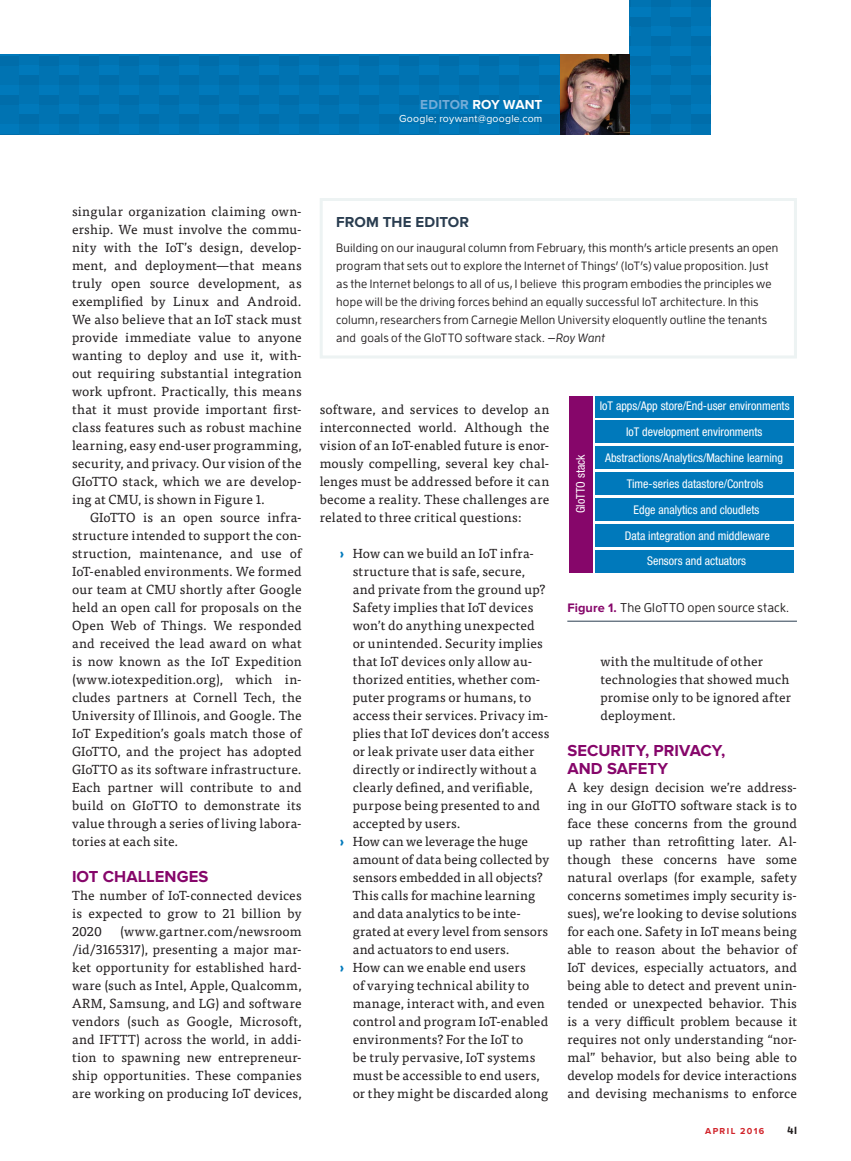
<style>
.page{position:relative;width:851px;height:1161px;background:#fff}
.page>*{position:absolute;margin:0;border:0;box-sizing:border-box;transform-origin:0 0}
.t1{font:700 16.5px/18px "Proxima Nova";letter-spacing:.005em;color:#86066a}
.t2{font:700 15px "Proxima Nova";letter-spacing:.01em;color:#2a3d50}
.t3{font:700 13.5px "Proxima Nova";color:#fff}
.t4{font:13.2px/18px "Tisa Pro";letter-spacing:.015em;color:#231f20;text-align:justify}
.t5{font:500 12.75px "Enzo OT";letter-spacing:.015em;color:#231f20}
.t6{font:500 12px/18px "Enzo OT";letter-spacing:.015em;color:#231f20}
.t7{font:condensed 12px/26px "Helvetica Neue LT Std";color:#fff;text-align:center}
.t8{font:10.5px "Proxima Nova";letter-spacing:.02em;color:#fff}
.t9{font:700 10.5px "Enzo OT";color:#231f20}
.t10{font:700 9px "Proxima Nova";letter-spacing:.155em;color:#d1232a}
.s1{color:#74acd8}
.s2{font-style:italic}
.s3{font-weight:700;color:#0079bb}
.s4{font-family:"Proxima Nova";font-weight:700;color:#86066a}
</style>
<div class="page">
<div style="left:0;top:54px;width:639px;height:81px;background:#0073b2"></div>
<div style="left:629px;top:0;width:41px;height:135px;background:#0073b2"></div>
<div style="left:670px;top:0;width:40px;height:135px;background:#0073b2"></div>
<img style="left:560px;top:54px;width:69px;height:81px">
<div style="left:568px;top:396px;width:24px;height:177px;background:#86066a"></div>
<div style="left:595px;top:396px;width:198px;height:21px;background:#0079bb"></div>
<div style="left:595px;top:420px;width:198px;height:23px;background:#0079bb"></div>
<div style="left:595px;top:447px;width:198px;height:22px;background:#0079bb"></div>
<div style="left:595px;top:472px;width:198px;height:23px;background:#0079bb"></div>
<div style="left:595px;top:498px;width:198px;height:23px;background:#0079bb"></div>
<div style="left:595px;top:525px;width:198px;height:22px;background:#0079bb"></div>
<div style="left:595px;top:550px;width:198px;height:23px;background:#0079bb"></div>
<hr style="left:567px;top:621px;width:229px;height:1px;background:#2a3d50">
<div style="left:320px;top:198px;width:476px;height:160px;border:3px solid #edf3f3"></div>
<p class="t3" style="left:420px;top:97px;width:124px"><span class="s1">EDITOR</span> ROY WANT</p>
<p class="t8" style="left:399px;top:112px;width:145px">Google; roywant@google.com</p>
<p class="t4" style="left:72px;top:202px;width:231px">singular organization claiming own&shy;ership. We must involve the commu&shy;nity with the IoT’s design, develop&shy;ment, and deployment—that means truly open source development, as exemplified by Linux and Android.<br>We also believe that an IoT stack must provide immediate value to anyone wanting to deploy and use it, with&shy;out requiring substantial integration work upfront. Practically, this means that it must provide important first&shy;class features such as robust machine learning, easy end-user programming, security, and privacy. Our vision of the GIoTTO stack, which we are develop&shy;ing at CMU, is shown in Figure 1.</p>
<p class="t4" style="left:72px;top:507px;width:231px;text-indent:18px">GIoTTO is an open source infra&shy;structure intended to support the con&shy;struction, maintenance, and use of IoT-enabled environments. We formed our team at CMU shortly after Google held an open call for proposals on the Open Web of Things. We responded and received the lead award on what is now known as the IoT Expedition (www.iotexpedition.org), which in&shy;cludes partners at Cornell Tech, the University of Illinois, and Google. The IoT Expedition’s goals match those of GIoTTO, and the project has adopted GIoTTO as its software infrastructure.<br>Each partner will contribute to and build on GIoTTO to demonstrate its value through a series of living labora&shy;tories at each site.</p>
<p class="t1" style="left:72px;top:868px;width:138px">IOT CHALLENGES</p>
<p class="t4" style="left:72px;top:886px;width:231px">The number of IoT-connected devices is expected to grow to 21 billion by 2020</p>
<p class="t4" style="left:72px;top:922px;width:231px;text-indent:48px">(www.gartner.com/newsroom /id/3165317), presenting a major mar&shy;ket opportunity for established hard&shy;ware (such as Intel, Apple, Qualcomm, ARM, Samsung, and LG) and software vendors (such as Google, Microsoft, and IFTTT) across the world, in addi&shy;tion to spawning new entrepreneur&shy;ship opportunities. These companies are working on producing IoT devices,</p>
<p class="t2" style="left:336px;top:213px;width:134px">FROM THE EDITOR</p>
<p class="t6" style="left:336px;top:239px;width:443px">Building on our inaugural column from February, this month’s article presents an open program that sets out to explore the Internet of Things’ (IoT’s) value proposition. Just as the Internet belongs to all of us, I believe this program embodies the principles we hope will be the driving forces behind an equally successful IoT architecture. In this column, researchers from Carnegie Mellon University eloquently outline the tenants and goals of the GIoTTO software stack. —<span class="s2">Roy Want</span></p>
<p class="t4" style="left:319px;top:400px;width:231px">software, and services to develop an interconnected world. Although the vision of an IoT-enabled future is enor&shy;mously compelling, several key chal&shy;lenges must be addressed before it can become a reality. These challenges are related to three critical questions:</p>
<p class="t4" style="left:339px;top:544px;width:196px"><span class="s3">›</span> How can we build an IoT infra-</p>
<p class="t4" style="left:353px;top:561px;width:174px">structure that is safe, secure,</p>
<p class="t4" style="left:353px;top:579px;width:194px">and private from the ground up?</p>
<p class="t4" style="left:353px;top:597px;width:182px">Safety implies that IoT devices</p>
<p class="t4" style="left:353px;top:615px;width:183px">won’t do anything unexpected</p>
<p class="t4" style="left:353px;top:633px;width:192px">or unintended. Security implies</p>
<p class="t4" style="left:353px;top:651px;width:181px">that IoT devices only allow au-</p>
<p class="t4" style="left:353px;top:669px;width:189px">thorized entities, whether com-</p>
<p class="t4" style="left:353px;top:687px;width:180px">puter programs or humans, to</p>
<p class="t4" style="left:353px;top:705px;width:197px">access their services. Privacy im-</p>
<p class="t4" style="left:353px;top:723px;width:198px">plies that IoT devices don’t access</p>
<p class="t4" style="left:353px;top:741px;width:183px">or leak private user data either</p>
<p class="t4" style="left:353px;top:759px;width:186px">directly or indirectly without a</p>
<p class="t4" style="left:353px;top:777px;width:181px">clearly defined, and verifiable,</p>
<p class="t4" style="left:353px;top:795px;width:189px">purpose being presented to and</p>
<p class="t4" style="left:353px;top:813px;width:109px">accepted by users.</p>
<p class="t4" style="left:339px;top:831px;width:190px"><span class="s3">›</span> How can we leverage the huge</p>
<p class="t4" style="left:353px;top:849px;width:198px">amount of data being collected by</p>
<p class="t4" style="left:353px;top:867px;width:192px">sensors embedded in all objects?</p>
<p class="t4" style="left:353px;top:885px;width:184px">This calls for machine learning</p>
<p class="t4" style="left:353px;top:903px;width:170px">and data analytics to be inte-</p>
<p class="t4" style="left:353px;top:921px;width:197px">grated at every level from sensors</p>
<p class="t4" style="left:353px;top:939px;width:158px">and actuators to end users.</p>
<p class="t4" style="left:339px;top:957px;width:188px"><span class="s3">›</span> How can we enable end users</p>
<p class="t4" style="left:353px;top:975px;width:178px">of varying technical ability to</p>
<p class="t4" style="left:353px;top:993px;width:193px">manage, interact with, and even</p>
<p class="t4" style="left:353px;top:1011px;width:197px">control and program IoT-enabled</p>
<p class="t4" style="left:353px;top:1029px;width:172px">environments? For the IoT to</p>
<p class="t4" style="left:353px;top:1047px;width:184px">be truly pervasive, IoT systems</p>
<p class="t4" style="left:353px;top:1065px;width:189px">must be accessible to end users,</p>
<p class="t4" style="left:353px;top:1083px;width:197px">or they might be discarded along</p>
<p class="t7" style="left:567px;top:513px;width:60px;rotate:-90deg">GloTTO stack</p>
<p class="t7" style="left:599px;top:393px;width:191px">IoT apps/App store/End-user environments IoT development environments Abstractions/Analytics/Machine learning Time-series datastore/Controls<br>Edge analytics and cloudlets<br>Data integration and middleware</p>
<p class="t7" style="left:647px;top:547px;width:101px">Sensors and actuators</p>
<p class="t5" style="left:567px;top:600px;width:223px"><span class="s4">Figure 1.</span> The GIoTTO open source stack.</p>
<p class="t4" style="left:600px;top:651px;width:192px;text-align:left">with the multitude of other technologies that showed much promise only to be ignored after deployment.</p>
<p class="t1" style="left:567px;top:742px;width:159px">SECURITY, PRIVACY,<br>AND SAFETY</p>
<p class="t4" style="left:567px;top:778px;width:231px">A key design decision we’re address&shy;ing in our GIoTTO software stack is to face these concerns from the ground up rather than retrofitting later. Al&shy;though these concerns have some natural overlaps (for example, safety concerns sometimes imply security is&shy;sues), we’re looking to devise solutions for each one. Safety in IoT means being able to reason about the behavior of IoT devices, especially actuators, and being able to detect and prevent unin&shy;tended or unexpected behavior. This is a very difficult problem because it requires not only understanding “nor&shy;mal” behavior, but also being able to develop models for device interactions and devising mechanisms to enforce</p>
<p class="t10" style="left:705px;top:1126px;width:61px">APRIL 2016</p>
<p class="t9" style="left:787px;top:1124px;width:11px">41</p>
</div>
